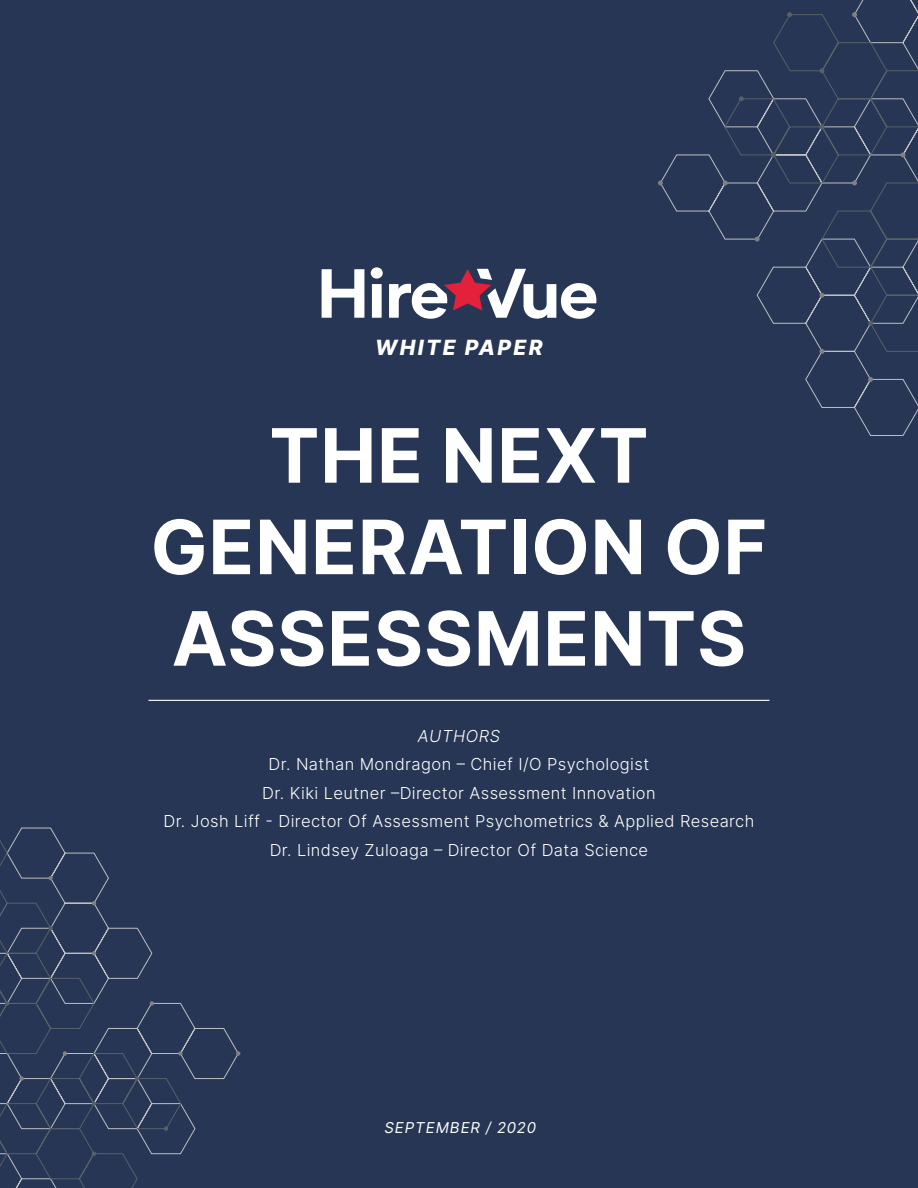
<style>
.page{position:relative;width:918px;height:1188px;background:#263654}
.page>*{position:absolute;margin:0;border:0;box-sizing:border-box;transform-origin:0 0}
.t1{font:700 75px/91.5px "Inter";letter-spacing:.01em;color:#fff;text-align:center}
.t2{font:italic 800 21px "Inter";letter-spacing:.11em;color:#fff}
.t3{font:300 16.5px/28.5px "Inter";letter-spacing:.025em;color:#fff;text-align:center}
.t4{font:italic 300 16.5px "Inter";letter-spacing:.035em;color:#fff}
.t5{font:italic 15px "Inter";letter-spacing:.06em;color:#fff}
</style>
<div class="page">
<hr style="left:148px;top:700px;width:621px;height:1px;background:#fff">
<svg style="left:322px;top:269px;width:42px;height:49px"></svg>
<svg style="left:371px;top:267px;width:12px;height:51px"></svg>
<svg style="left:389px;top:269px;width:207px;height:50px"></svg>
<svg style="left:660px;top:72px;width:64px;height:166px"></svg>
<svg style="left:724px;top:0;width:194px;height:436px"></svg>
<svg style="left:868px;top:321px;width:5px;height:5px"></svg>
<svg style="left:739px;top:96px;width:5px;height:5px"></svg>
<svg style="left:820px;top:68px;width:4px;height:5px"></svg>
<svg style="left:787px;top:12px;width:5px;height:5px"></svg>
<svg style="left:771px;top:152px;width:5px;height:5px"></svg>
<svg style="left:820px;top:124px;width:4px;height:5px"></svg>
<svg style="left:852px;top:12px;width:5px;height:5px"></svg>
<svg style="left:901px;top:152px;width:4px;height:5px"></svg>
<svg style="left:755px;top:237px;width:5px;height:5px"></svg>
<svg style="left:723px;top:181px;width:5px;height:4px"></svg>
<svg style="left:658px;top:181px;width:5px;height:4px"></svg>
<svg style="left:820px;top:349px;width:4px;height:5px"></svg>
<svg style="left:852px;top:181px;width:5px;height:4px"></svg>
<svg style="left:820px;top:293px;width:4px;height:5px"></svg>
<svg style="left:868px;top:377px;width:5px;height:5px"></svg>
<svg style="left:181px;top:1003px;width:57px;height:151px"></svg>
<svg style="left:0;top:828px;width:181px;height:360px"></svg>
<svg style="left:5px;top:1001px;width:4px;height:5px"></svg>
<svg style="left:48px;top:926px;width:5px;height:4px"></svg>
<svg style="left:164px;top:1126px;width:4px;height:5px"></svg>
<svg style="left:92px;top:1152px;width:4px;height:4px"></svg>
<svg style="left:135px;top:1076px;width:4px;height:5px"></svg>
<svg style="left:92px;top:1101px;width:4px;height:5px"></svg>
<svg style="left:19px;top:1076px;width:5px;height:5px"></svg>
<svg style="left:150px;top:1001px;width:4px;height:5px"></svg>
<svg style="left:178px;top:1051px;width:5px;height:5px"></svg>
<svg style="left:236px;top:1051px;width:4px;height:5px"></svg>
<svg style="left:92px;top:901px;width:4px;height:4px"></svg>
<svg style="left:63px;top:1051px;width:4px;height:5px"></svg>
<svg style="left:92px;top:951px;width:4px;height:5px"></svg>
<svg style="left:48px;top:876px;width:5px;height:4px"></svg>
<p class="t2" style="left:375px;top:332px;width:169px">WHITE PAPER</p>
<h1 class="t1" style="left:151px;top:408px;width:618px">THE NEXT<br>GENERATION OF<br>ASSESSMENTS</h1>
<p class="t4" style="left:418px;top:724px;width:84px">AUTHORS</p>
<p class="t3" style="left:163px;top:750px;width:593px">Dr. Nathan Mondragon – Chief I/O Psychologist<br>Dr. Kiki Leutner –Director Assessment Innovation<br>Dr. Josh Liff - Director Of Assessment Psychometrics &amp; Applied Research Dr. Lindsey Zuloaga – Director Of Data Science</p>
<p class="t5" style="left:385px;top:1116px;width:153px">SEPTEMBER / 2020</p>
</div>
